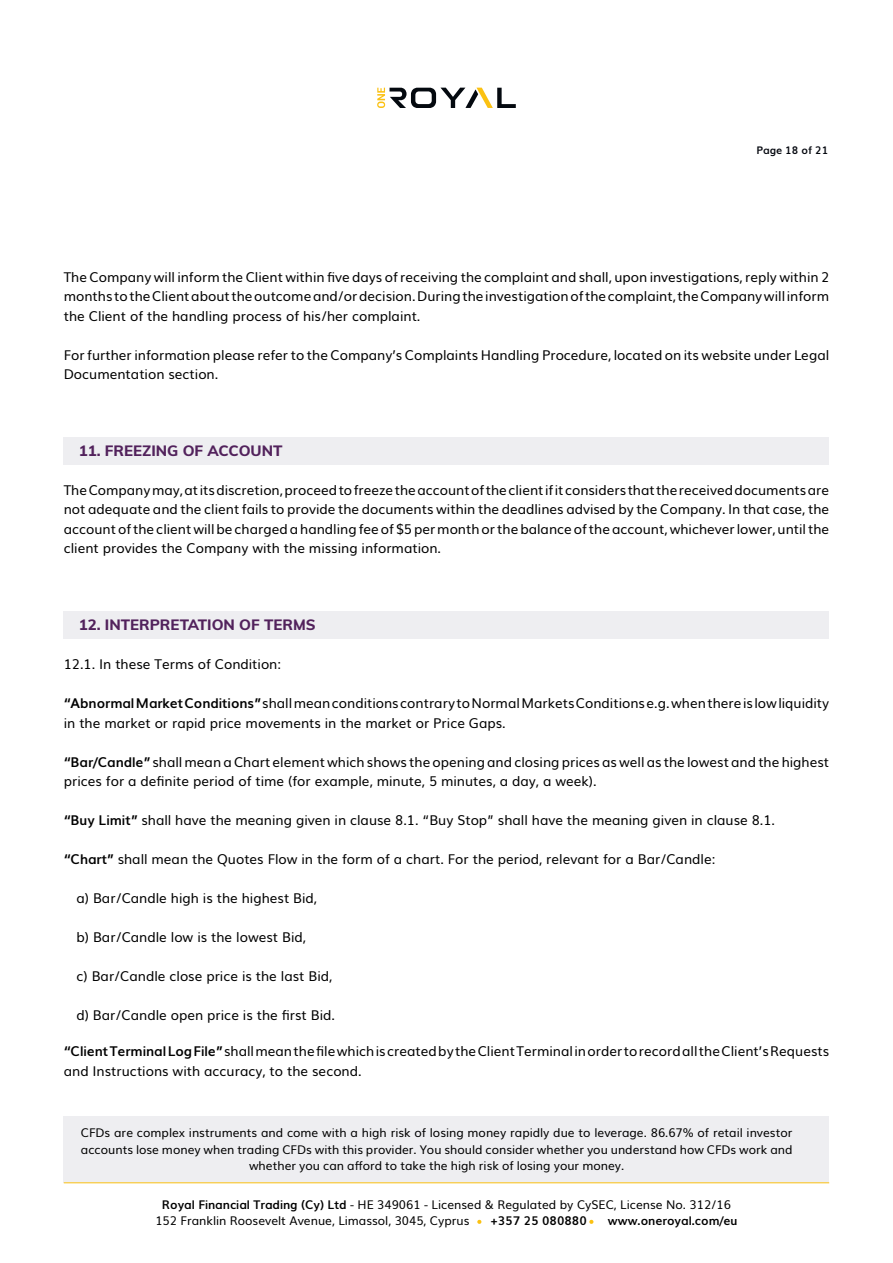
<style>
.page{position:relative;width:893px;height:1263px;background:#fff}
.page>*{position:absolute;margin:0;border:0;box-sizing:border-box;transform-origin:0 0}
.t1{font:800 15px "Muli";color:#52225c}
.t2{font:13.5px/19.5px "Muli";color:#000}
.t3{font:12px/16.5px "Muli";color:#000;text-align:center}
.t4{font:700 12px "Muli";color:#000}
.t5{font:700 10.5px "Muli";color:#05080f}
.s1{font-weight:700}
</style>
<div class="page">
<div style="left:64px;top:1116px;width:765px;height:66px;background:#eeeef1"></div>
<svg style="left:377px;top:88px;width:139px;height:20px"></svg>
<hr style="left:64px;top:1182px;width:765px;height:1px;background:#fbc112">
<svg style="left:477px;top:1220px;width:4px;height:4px"></svg>
<svg style="left:589px;top:1220px;width:4px;height:4px"></svg>
<div style="left:64px;top:437px;width:765px;height:27px;background:#eeeef1"></div>
<div style="left:64px;top:611px;width:765px;height:27px;background:#eeeef1"></div>
<p class="t5" style="left:756px;top:142px;width:73px">Page 18 of 21</p>
<p class="t2" style="left:64px;top:266px;width:767px;text-align:justify">The Company will inform the Client within five days of receiving the complaint and shall, upon investigations, reply within 2 months to the Client about the outcome and/or decision. During the investigation of the complaint, the Company will inform the Client of the handling process of his/her complaint.</p>
<p class="t2" style="left:64px;top:344px;width:767px">For further information please refer to the Company’s Complaints Handling Procedure, located on its website under Legal<br>Documentation section.</p>
<p class="t1" style="left:79px;top:440px;width:205px">11. FREEZING OF ACCOUNT</p>
<p class="t2" style="left:64px;top:479px;width:767px;text-align:justify">The Company may, at its discretion, proceed to freeze the account of the client if it considers that the received documents are not adequate and the client fails to provide the documents within the deadlines advised by the Company. In that case, the account of the client will be charged a handling fee of $5 per month or the balance of the account, whichever lower, until the client provides the Company with the missing information.</p>
<p class="t1" style="left:79px;top:614px;width:238px">12. INTERPRETATION OF TERMS</p>
<p class="t2" style="left:64px;top:653px;width:219px">12.1. In these Terms of Condition:</p>
<p class="t2" style="left:64px;top:692px;width:767px"><span class="s1">“Abnormal Market Conditions”</span> shall mean conditions contrary to Normal Markets Conditions e.g. when there is low liquidity in the market or rapid price movements in the market or Price Gaps.</p>
<p class="t2" style="left:64px;top:751px;width:767px"><span class="s1">“Bar/Candle”</span> shall mean a Chart element which shows the opening and closing prices as well as the lowest and the highest prices for a definite period of time (for example, minute, 5 minutes, a day, a week).</p>
<p class="t2" style="left:64px;top:809px;width:713px"><span class="s1">“Buy Limit”</span> shall have the meaning given in clause 8.1. “Buy Stop” shall have the meaning given in clause 8.1.</p>
<p class="t2" style="left:64px;top:848px;width:653px"><span class="s1">“Chart”</span> shall mean the Quotes Flow in the form of a chart. For the period, relevant for a Bar/Candle:</p>
<p class="t2" style="left:77px;top:887px;width:242px">a) Bar/Candle high is the highest Bid,</p>
<p class="t2" style="left:77px;top:926px;width:231px">b) Bar/Candle low is the lowest Bid,</p>
<p class="t2" style="left:77px;top:965px;width:257px">c) Bar/Candle close price is the last Bid,</p>
<p class="t2" style="left:77px;top:1004px;width:260px">d) Bar/Candle open price is the first Bid.</p>
<p class="t2" style="left:64px;top:1040px;width:767px"><span class="s1">“Client Terminal Log File”</span> shall mean the file which is created by the Client Terminal in order to record all the Client’s Requests and Instructions with accuracy, to the second.</p>
<p class="t3" style="left:81px;top:1124px;width:713px">CFDs are complex instruments and come with a high risk of losing money rapidly due to leverage. 86.67% of retail investor accounts lose money when trading CFDs with this provider. You should consider whether you understand how CFDs work and whether you can afford to take the high risk of losing your money.</p>
<p class="t3" style="left:155px;top:1195px;width:577px;text-align:left;text-indent:7px"><span class="s1">Royal Financial Trading (Cy) Ltd</span> - HE 349061 - Licensed &amp; Regulated by CySEC, License No. 312/16<br>152 Franklin Roosevelt Avenue, Limassol, 3045, Cyprus</p>
<p class="t4" style="left:490px;top:1211px;width:98px">+357 25 080880</p>
<p class="t4" style="left:608px;top:1211px;width:131px">www.oneroyal.com/eu</p>
</div>
